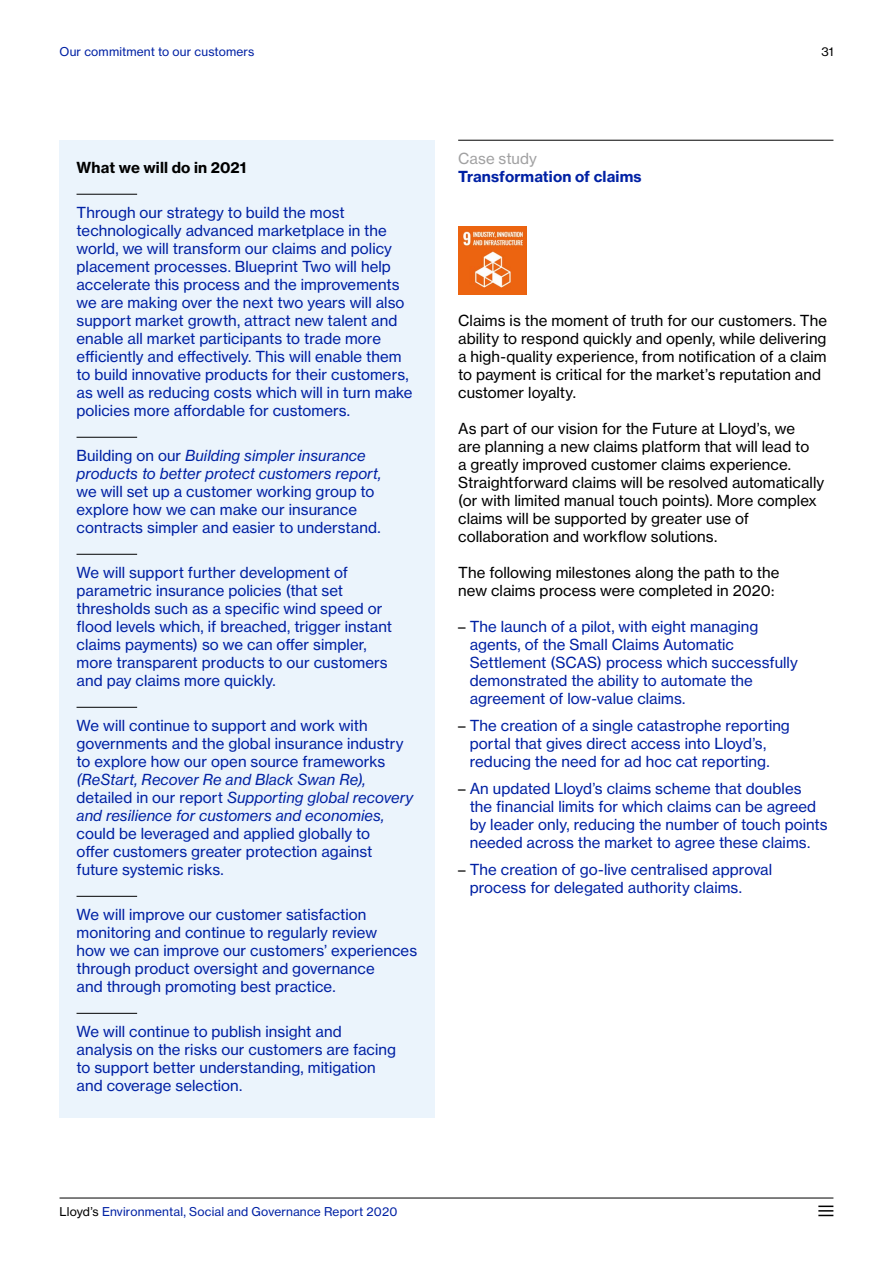
<style>
.page{position:relative;width:893px;height:1263px;background:#fff}
.page>*{position:absolute;margin:0;border:0;box-sizing:border-box;transform-origin:0 0}
.t1{font:15px/18px "N Haas Grotesk TX Pro 55 Rg";letter-spacing:.005em;color:#0021a4}
.t2{font:15px/18px "N Haas Grotesk TX Pro 55 Rg";letter-spacing:.005em;color:#000}
.t3{font:15px/18px "N Haas Grotesk TX Pro 56 It";letter-spacing:.005em;color:#0021a4}
.t4{font:15px "N Haas Grotesk TX Pro 75 Bd";letter-spacing:.01em;color:#0021a4}
.t5{font:15px "N Haas Grotesk TX Pro 75 Bd";letter-spacing:.005em;color:#000}
.t6{font:15px "N Haas Grotesk TX Pro 55 Rg";letter-spacing:.005em;color:#a1a1a2}
.t7{font:12px "N Haas Grotesk TX Pro 55 Rg";letter-spacing:.015em;color:#0021a4}
.t8{font:12px "N Haas Grotesk TX Pro 55 Rg";color:#000}
.s1{font-family:"N Haas Grotesk TX Pro 55 Rg"}
.s2{color:#000}
</style>
<div class="page">
<hr style="left:60px;top:1198px;width:773px;height:1px;background:#000">
<svg style="left:818px;top:1205px;width:15px;height:11px"></svg>
<div style="left:60px;top:140px;width:375px;height:978px;background:#ebf4fc"></div>
<hr style="left:77px;top:194px;width:60px;height:1px;background:#000">
<hr style="left:77px;top:437px;width:60px;height:1px;background:#000">
<hr style="left:77px;top:554px;width:60px;height:1px;background:#000">
<hr style="left:77px;top:707px;width:60px;height:1px;background:#000">
<hr style="left:77px;top:896px;width:60px;height:1px;background:#000">
<hr style="left:77px;top:1013px;width:60px;height:1px;background:#000">
<hr style="left:458px;top:140px;width:375px;height:1px;background:#000">
<img style="left:458px;top:227px;width:68px;height:68px">
<p class="t7" style="left:60px;top:44px;width:196px">Our commitment to our customers</p>
<p class="t8" style="left:821px;top:44px;width:14px">31</p>
<p class="t5" style="left:77px;top:158px;width:171px">What we will do in 2021</p>
<p class="t1" style="left:77px;top:203px;width:338px">Through our strategy to build the most technologically advanced marketplace in the world, we will transform our claims and policy placement processes. Blueprint Two will help accelerate this process and the improvements we are making over the next two years will also support market growth, attract new talent and enable all market participants to trade more efficiently and effectively. This will enable them to build innovative products for their customers, as well as reducing costs which will in turn make policies more affordable for customers.</p>
<p class="t3" style="left:77px;top:446px;width:306px"><span class="s1">Building on our</span> Building simpler insurance products to better protect customers report,</p>
<p class="t1" style="left:77px;top:482px;width:306px">we will set up a customer working group to explore how we can make our insurance contracts simpler and easier to understand.</p>
<p class="t1" style="left:77px;top:563px;width:317px">We will support further development of parametric insurance policies (that set thresholds such as a specific wind speed or flood levels which, if breached, trigger instant claims payments) so we can offer simpler, more transparent products to our customers and pay claims more quickly.</p>
<p class="t1" style="left:77px;top:716px;width:328px">We will continue to support and work with governments and the global insurance industry to explore how our open source frameworks</p>
<p class="t3" style="left:77px;top:770px;width:338px">(ReStart, Recover Re and Black Swan Re), <span class="s1">detailed in our report</span> Supporting global recovery and resilience for customers and economies,</p>
<p class="t1" style="left:77px;top:824px;width:297px">could be leveraged and applied globally to offer customers greater protection against future systemic risks.</p>
<p class="t1" style="left:77px;top:905px;width:342px">We will improve our customer satisfaction monitoring and continue to regularly review<br>how we can improve our customers’ experiences through product oversight and governance<br>and through promoting best practice.</p>
<p class="t1" style="left:77px;top:1022px;width:321px">We will continue to publish insight and analysis on the risks our customers are facing to support better understanding, mitigation and coverage selection.</p>
<p class="t6" style="left:458px;top:149px;width:80px">Case study</p>
<p class="t4" style="left:458px;top:167px;width:185px">Transformation of claims</p>
<p class="t2" style="left:458px;top:311px;width:370px">Claims is the moment of truth for our customers. The ability to respond quickly and openly, while delivering a high-quality experience, from notification of a claim to payment is critical for the market’s reputation and customer loyalty.</p>
<p class="t2" style="left:458px;top:419px;width:368px">As part of our vision for the Future at Lloyd’s, we<br>are planning a new claims platform that will lead to<br>a greatly improved customer claims experience.<br>Straightforward claims will be resolved automatically (or with limited manual touch points). More complex claims will be supported by greater use of collaboration and workflow solutions.</p>
<p class="t2" style="left:458px;top:563px;width:323px">The following milestones along the path to the new claims process were completed in 2020:</p>
<p class="t1" style="left:470px;top:617px;width:330px;text-indent:-11px"><span class="s2">–</span> The launch of a pilot, with eight managing agents, of the Small Claims Automatic Settlement (SCAS) process which successfully demonstrated the ability to automate the agreement of low-value claims.</p>
<p class="t1" style="left:470px;top:716px;width:322px;text-indent:-11px"><span class="s2">–</span> The creation of a single catastrophe reporting portal that gives direct access into Lloyd’s, reducing the need for ad hoc cat reporting.</p>
<p class="t1" style="left:470px;top:779px;width:360px;text-indent:-11px"><span class="s2">–</span> An updated Lloyd’s claims scheme that doubles the financial limits for which claims can be agreed by leader only, reducing the number of touch points needed across the market to agree these claims.</p>
<p class="t1" style="left:470px;top:860px;width:304px;text-indent:-11px"><span class="s2">–</span> The creation of go-live centralised approval process for delegated authority claims.</p>
<p class="t7" style="left:60px;top:1204px;width:339px"><span class="s2">Lloyd’s</span> Environmental, Social and Governance Report 2020</p>
</div>
